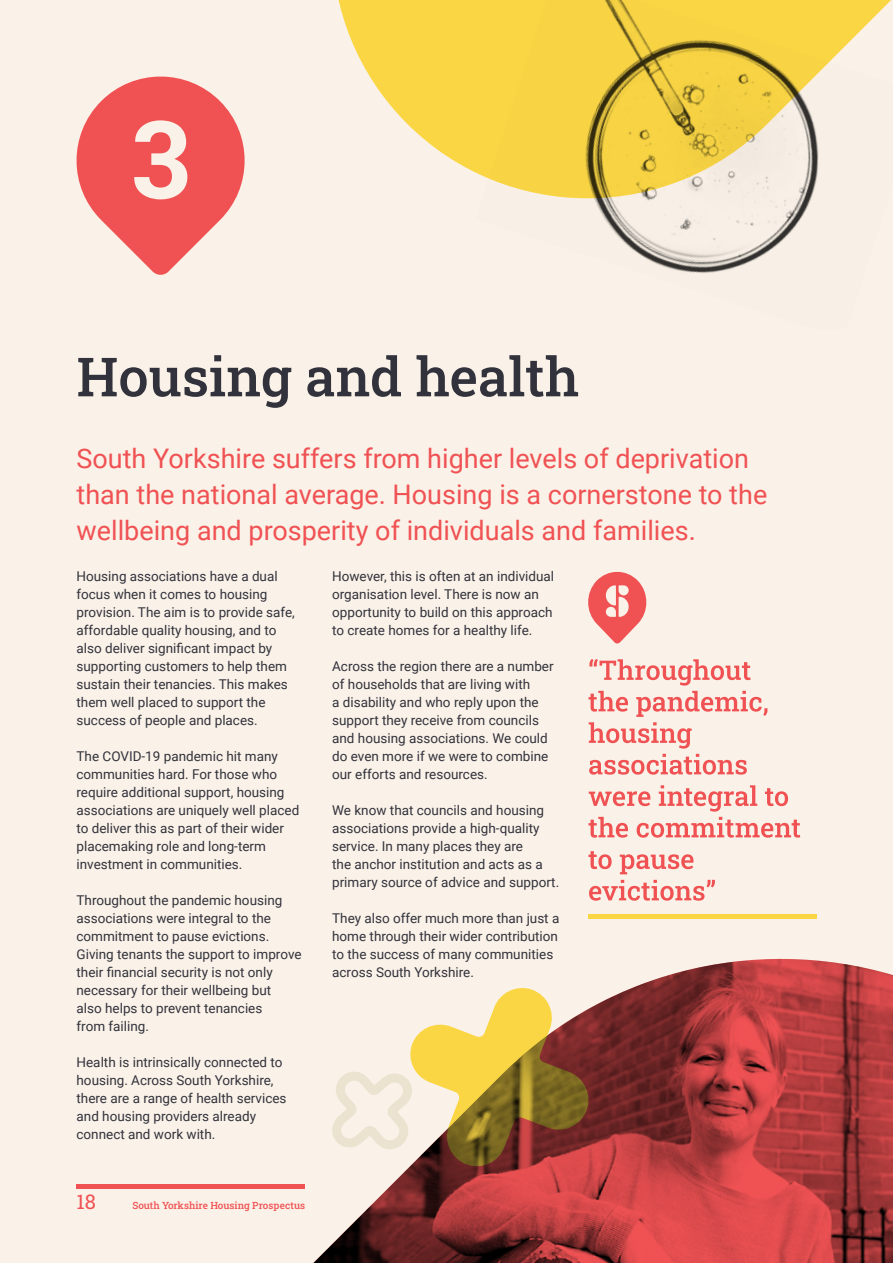
<style>
.page{position:relative;width:893px;height:1263px;background:#faf2e8}
.page>*{position:absolute;margin:0;border:0;box-sizing:border-box;transform-origin:0 0}
.t1{font:108px "Roboto Slab";color:#faf2e8}
.t2{font:54px "Roboto Slab";color:#32323c}
.t3{font:27px/36px "Roboto";color:#f05254}
.t4{font:20.25px "Roboto Slab";color:#f05254}
.t5{font:13.5px/18px "Roboto";color:#32323c}
.t6{font:9.9px "Roboto Slab";color:#f05254}
</style>
<div class="page">
<svg style="left:338px;top:0;width:137px;height:173px;fill:#fad645"></svg>
<img style="left:313px;top:959px;width:580px;height:304px">
<img style="left:475px;top:0;width:416px;height:273px">
<hr style="left:77px;top:1184px;width:228px;height:4px;background:#f05254">
<svg style="left:76px;top:76px;width:169px;height:199px"></svg>
<svg style="left:588px;top:572px;width:59px;height:72px"></svg>
<svg style="left:589px;top:880px;width:126px;height:21px"></svg>
<svg style="left:588px;top:851px;width:105px;height:23px"></svg>
<svg style="left:588px;top:785px;width:212px;height:53px"></svg>
<svg style="left:588px;top:659px;width:179px;height:116px"></svg>
<hr style="left:588px;top:914px;width:228px;height:4px;background:#fad645">
<p class="t1" style="left:131px;top:85px;width:60px">3</p>
<p class="t2" style="left:77px;top:340px;width:504px">Housing and health</p>
<p class="t3" style="left:77px;top:440px;width:692px">South Yorkshire suffers from higher levels of deprivation than the national average. Housing is a cornerstone to the wellbeing and prosperity of individuals and families.</p>
<p class="t5" style="left:77px;top:566px;width:220px">Housing associations have a dual focus when it comes to housing provision. The aim is to provide safe, affordable quality housing, and to also deliver significant impact by supporting customers to help them sustain their tenancies. This makes them well placed to support the success of people and places.</p>
<p class="t5" style="left:77px;top:746px;width:224px">The COVID-19 pandemic hit many communities hard. For those who require additional support, housing associations are uniquely well placed to deliver this as part of their wider placemaking role and long-term investment in communities.</p>
<p class="t5" style="left:77px;top:890px;width:227px">Throughout the pandemic housing associations were integral to the commitment to pause evictions.<br>Giving tenants the support to improve their financial security is not only necessary for their wellbeing but</p>
<p class="t5" style="left:77px;top:998px;width:187px">also helps to prevent tenancies</p>
<p class="t5" style="left:77px;top:1016px;width:74px">from failing.</p>
<p class="t5" style="left:77px;top:1052px;width:211px">Health is intrinsically connected to housing. Across South Yorkshire, there are a range of health services and housing providers already connect and work with.</p>
<p class="t5" style="left:332px;top:566px;width:224px">However, this is often at an individual organisation level. There is now an opportunity to build on this approach to create homes for a healthy life.</p>
<p class="t5" style="left:332px;top:656px;width:223px">Across the region there are a number of households that are living with<br>a disability and who reply upon the support they receive from councils and housing associations. We could do even more if we were to combine our efforts and resources.</p>
<p class="t5" style="left:332px;top:800px;width:229px">We know that councils and housing associations provide a high-quality service. In many places they are<br>the anchor institution and acts as a primary source of advice and support.</p>
<p class="t5" style="left:332px;top:908px;width:229px">They also offer much more than just a home through their wider contribution to the success of many communities across South Yorkshire.</p>
<p class="t4" style="left:77px;top:1188px;width:21px">18</p>
<p class="t6" style="left:133px;top:1198px;width:174px">South Yorkshire Housing Prospectus</p>
</div>
